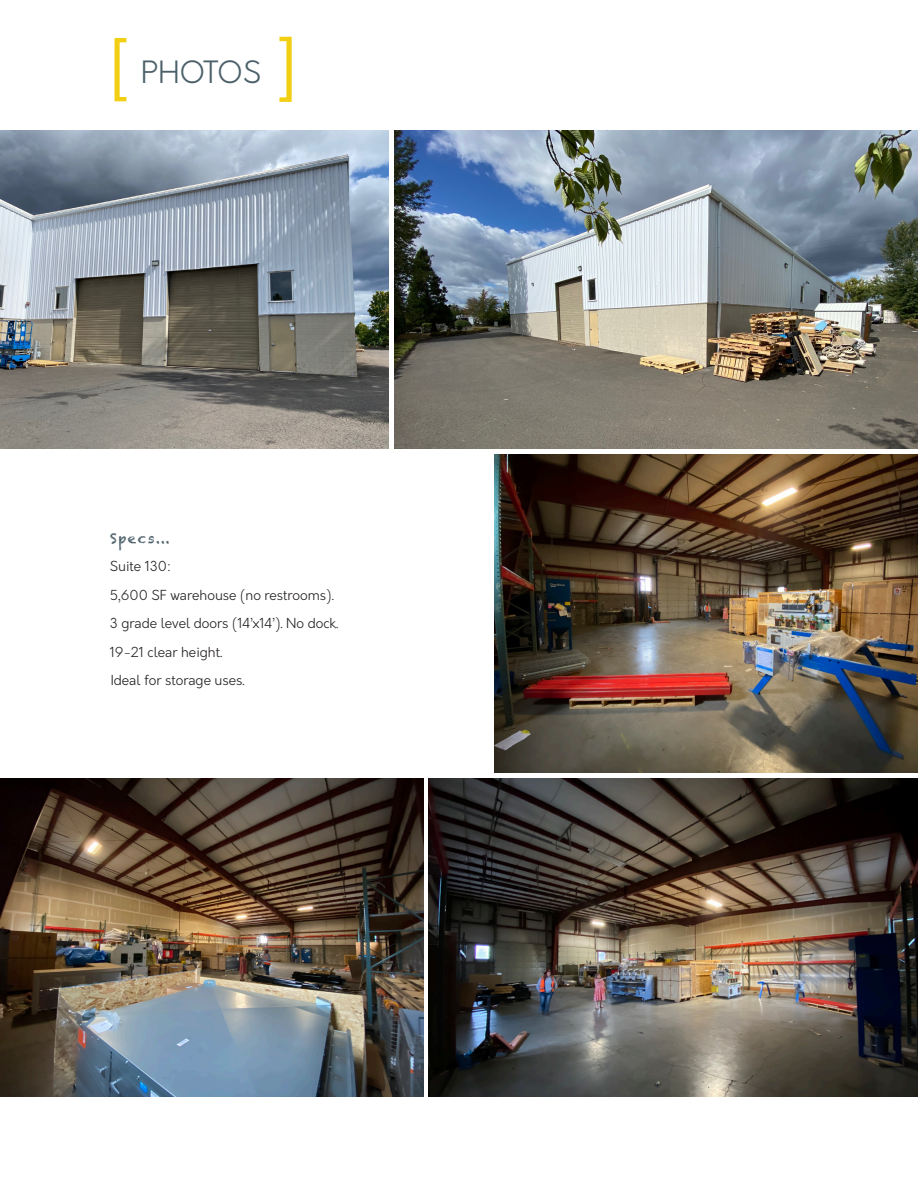
<style>
.page{position:relative;width:918px;height:1188px;background:#fff}
.page>*{position:absolute;margin:0;border:0;box-sizing:border-box;transform-origin:0 0}
.t1{font:300 30px "Orkney";color:#4c606a}
.t2{font:300 13.5px "Orkney";color:#231f20}
.t3{font:13.5px "Chalkduster";letter-spacing:.105em;color:#4c606a}
.s1{font-weight:500;font-size:52.5px;color:#f2cf12}
.s2{font-weight:500;font-size:54px;color:#f2cf12}
</style>
<div class="page">
<img style="left:0;top:130px;width:389px;height:318px">
<img style="left:394px;top:130px;width:524px;height:318px">
<img style="left:0;top:778px;width:423px;height:318px">
<img style="left:428px;top:778px;width:490px;height:318px">
<img style="left:495px;top:454px;width:423px;height:318px">
<p class="t1" style="left:111px;top:53px;width:181px"><span class="s1">[</span> PHOTOS <span class="s2">]</span></p>
<p class="t3" style="left:110px;top:530px;width:61px">Specs...</p>
<p class="t2" style="left:110px;top:558px;width:63px">Suite 130:</p>
<p class="t2" style="left:110px;top:586px;width:226px">5,600 SF warehouse (no restrooms).</p>
<p class="t2" style="left:110px;top:615px;width:230px">3 grade level doors (14’x14’). No dock.</p>
<p class="t2" style="left:110px;top:643px;width:114px">19-21 clear height.</p>
<p class="t2" style="left:111px;top:672px;width:136px">Ideal for storage uses.</p>
</div>
